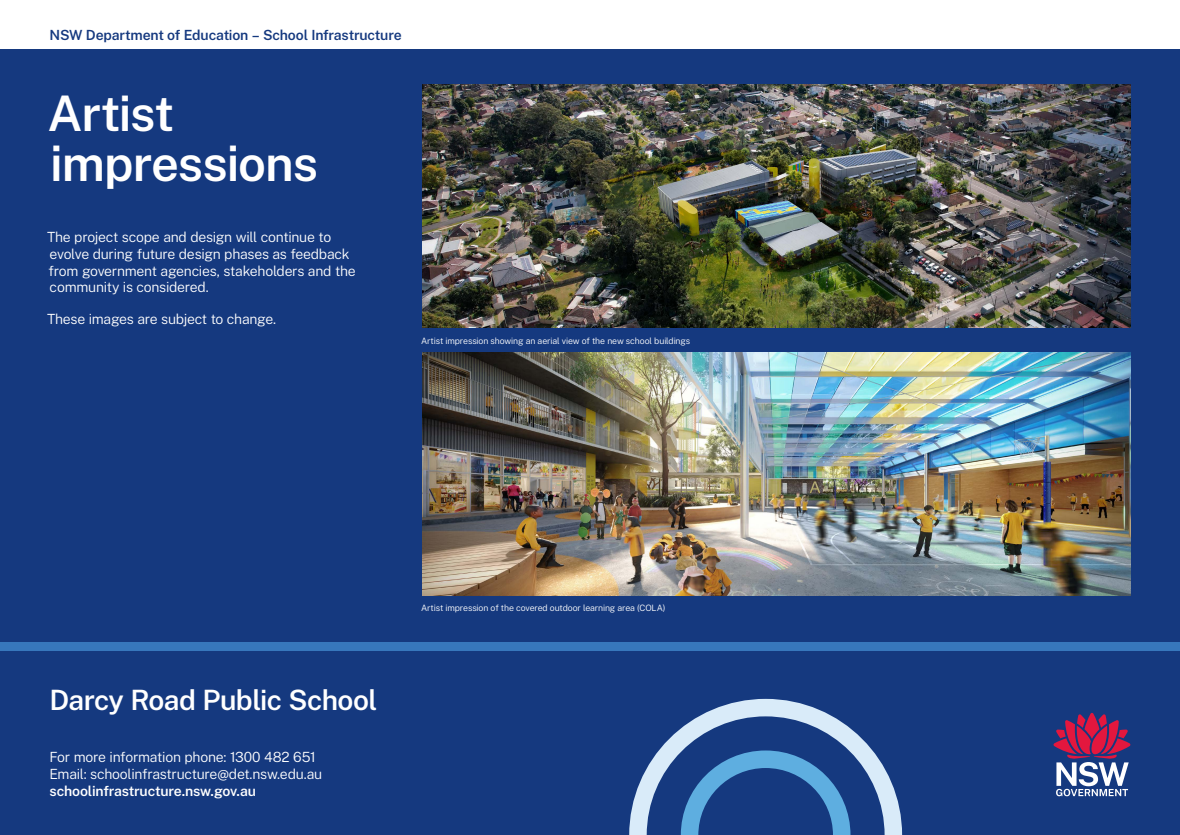
<style>
.page{position:relative;width:1180px;height:835px;background:#fff}
.page>*{position:absolute;margin:0;border:0;box-sizing:border-box;transform-origin:0 0}
.Heading_1_white{font:600 49px/50.4px "Public Sans";letter-spacing:-.02em;color:#fff}
.t1{font:600 28px "Public Sans";letter-spacing:-.02em;color:#fff}
.Body_40_48_white{font:300 14px/16.8px "Public Sans";letter-spacing:-.02em;color:#fff}
.t2{font:600 14px "Public Sans";letter-spacing:-.015em;color:#15397f}
.t3{font:600 14px "Public Sans";letter-spacing:-.015em;color:#fff}
.Caption_white{font:300 8.75px "Public Sans";letter-spacing:-.015em;color:#fff}
</style>
<div class="page">
<div style="left:0;top:50px;width:1180px;height:784px;background:#15397f"></div>
<svg style="left:1053px;top:712px;width:77px;height:84px"></svg>
<div style="left:0;top:641px;width:1180px;height:9px;background:#3777bc"></div>
<svg style="left:629px;top:698px;width:273px;height:136px"></svg>
<img style="left:422px;top:85px;width:708px;height:242px">
<img style="left:422px;top:352px;width:708px;height:243px">
<p class="t2" style="left:50px;top:26px;width:354px">NSW Department of Education – School Infrastructure</p>
<p class="Heading_1_white" style="left:47px;top:86px;width:272px">Artist impressions</p>
<p class="Body_40_48_white" style="left:47px;top:228px;width:310px">The project scope and design will continue to evolve during future design phases as feedback from government agencies, stakeholders and the community is considered.</p>
<p class="Body_40_48_white" style="left:47px;top:310px;width:231px">These images are subject to change.</p>
<p class="Caption_white" style="left:421px;top:335px;width:270px">Artist impression showing an aerial view of the new school buildings</p>
<h2 class="t1" style="left:49px;top:681px;width:329px">Darcy Road Public School</h2>
<p class="Body_40_48_white" style="left:49px;top:748px;width:274px">For more information phone: 1300 482 651<br>Email: schoolinfrastructure@det.nsw.edu.au</p>
<p class="t3" style="left:50px;top:781px;width:208px">schoolinfrastructure.nsw.gov.au</p>
<p class="Caption_white" style="left:421px;top:602px;width:246px">Artist impression of the covered outdoor learning area (COLA)</p>
</div>
